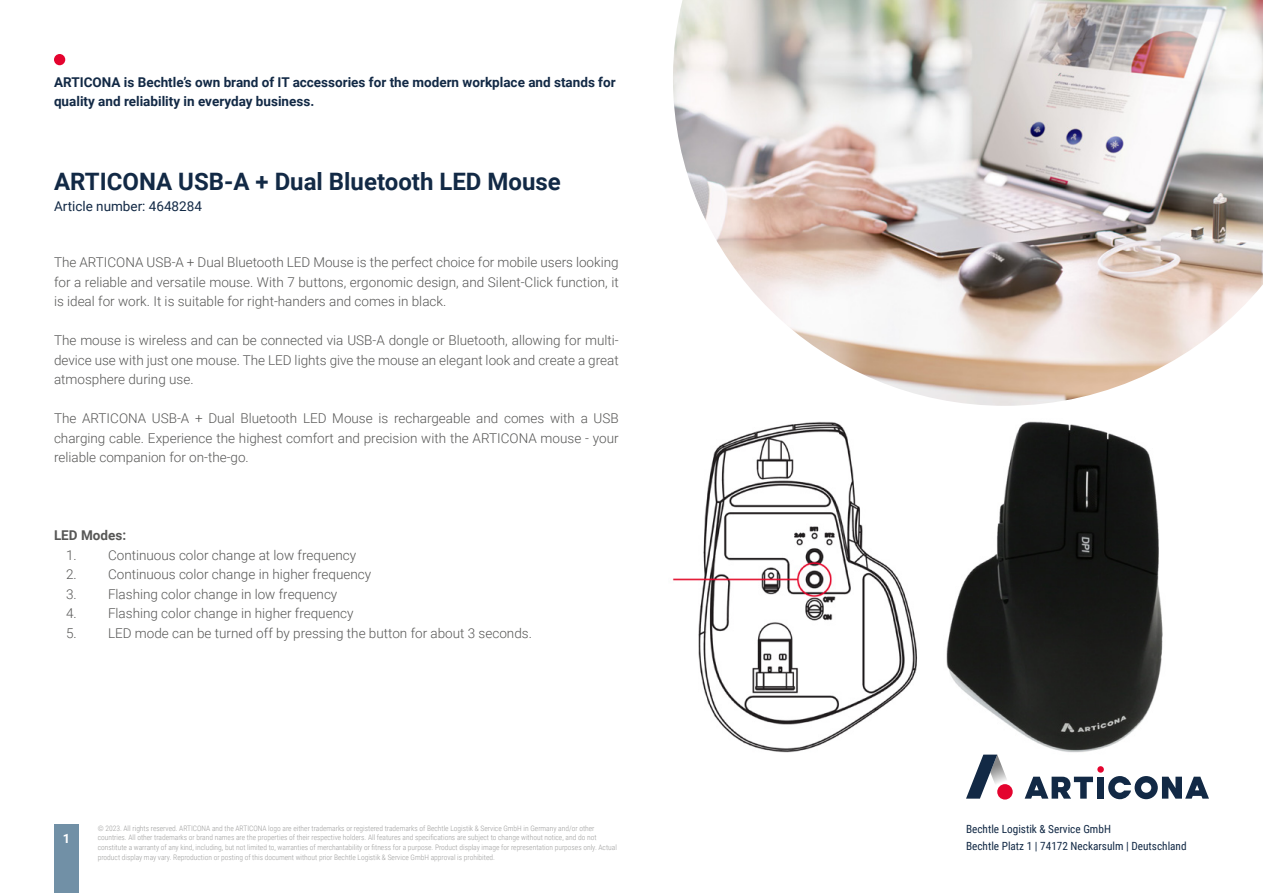
<style>
.page{position:relative;width:1263px;height:893px;background:#fff}
.page>*{position:absolute;margin:0;border:0;box-sizing:border-box;transform-origin:0 0}
.t1{font:700 24px "Roboto";color:#122945}
.t2{font:300 13.5px/19.5px "Roboto";color:#575756;text-align:justify}
.t3{font:700 13.5px/19.5px "Roboto";color:#122945}
.t4{font:13.5px "Roboto";color:#122945}
.t5{font:700 13.5px "Roboto";color:#575756}
.t6{font:700 12.75px "Roboto";color:#fff}
.t7{font:11.25px/16.5px "Roboto Condensed";color:#122945}
.t8{font:300 7.5px/9.8px "Roboto Condensed";color:#9d9d9c}
</style>
<div class="page">
<img style="left:946px;top:421px;width:217px;height:356px">
<img style="left:670px;top:421px;width:247px;height:332px">
<div style="left:54px;top:825px;width:25px;height:68px;background:#7190a6"></div>
<div style="left:54px;top:54px;width:11px;height:11px;background:#e4032e;border-radius:50%"></div>
<div style="left:1097px;top:766px;width:7px;height:7px;background:#e4032e;border-radius:50%"></div>
<svg style="left:1025px;top:777px;width:68px;height:22px"></svg>
<div style="left:1097px;top:777px;width:7px;height:22px;background:#122945"></div>
<svg style="left:1108px;top:776px;width:101px;height:23px"></svg>
<svg style="left:966px;top:755px;width:49px;height:44px"></svg>
<div style="left:997px;top:784px;width:16px;height:15px;background:#e4032e;border-radius:50%"></div>
<img style="left:673px;top:0;width:590px;height:406px">
<p class="t3" style="left:54px;top:72px;width:563px">ARTICONA is Bechtle’s own brand of IT accessories for the modern workplace and stands for quality and reliability in everyday business.</p>
<h1 class="t1" style="left:54px;top:165px;width:508px">ARTICONA USB-A + Dual Bluetooth LED Mouse</h1>
<p class="t4" style="left:54px;top:197px;width:149px">Article number: 4648284</p>
<p class="t2" style="left:54px;top:252px;width:566px">The ARTICONA USB-A + Dual Bluetooth LED Mouse is the perfect choice for mobile users looking for a reliable and versatile mouse. With 7 buttons, ergonomic design, and Silent-Click function, it is ideal for work. It is suitable for right-handers and comes in black.</p>
<p class="t2" style="left:54px;top:330px;width:566px">The mouse is wireless and can be connected via USB-A dongle or Bluetooth, allowing for multi&shy;device use with just one mouse. The LED lights give the mouse an elegant look and create a great atmosphere during use.</p>
<p class="t2" style="left:54px;top:408px;width:566px">The ARTICONA USB-A + Dual Bluetooth LED Mouse is rechargeable and comes with a USB charging cable. Experience the highest comfort and precision with the ARTICONA mouse - your reliable companion for on-the-go.</p>
<p class="t5" style="left:54px;top:526px;width:74px">LED Modes:</p>
<p class="t2" style="left:66px;top:545px;width:292px">1. Continuous color change at low frequency</p>
<p class="t2" style="left:66px;top:564px;width:307px">2. Continuous color change in higher frequency</p>
<p class="t2" style="left:66px;top:584px;width:273px">3. Flashing color change in low frequency</p>
<p class="t2" style="left:66px;top:603px;width:289px">4. Flashing color change in higher frequency</p>
<p class="t2" style="left:66px;top:623px;width:467px">5. LED mode can be turned off by pressing the button for about 3 seconds.</p>
<p class="t8" style="left:98px;top:823px;width:521px">© 2023. All rights reserved. ARTICONA and the ARTICONA logo are either trademarks or registered trademarks of Bechtle Logistik &amp; Service GmbH in Germany and/or other countries. All other trademarks or brand names are the properties of their respective holders. All features and specifications are subject to change without notice, and do not constitute a warranty of any kind, including, but not limited to, warranties of merchantability or fitness for a purpose. Product display image for representation purposes only. Actual product display may vary. Reproduction or posting of this document without prior Bechtle Logistik &amp; Service GmbH approval is prohibited.</p>
<p class="t6" style="left:63px;top:829px;width:9px">1</p>
<p class="t7" style="left:966px;top:821px;width:222px">Bechtle Logistik &amp; Service GmbH<br>Bechtle Platz 1 | 74172 Neckarsulm | Deutschland</p>
</div>
